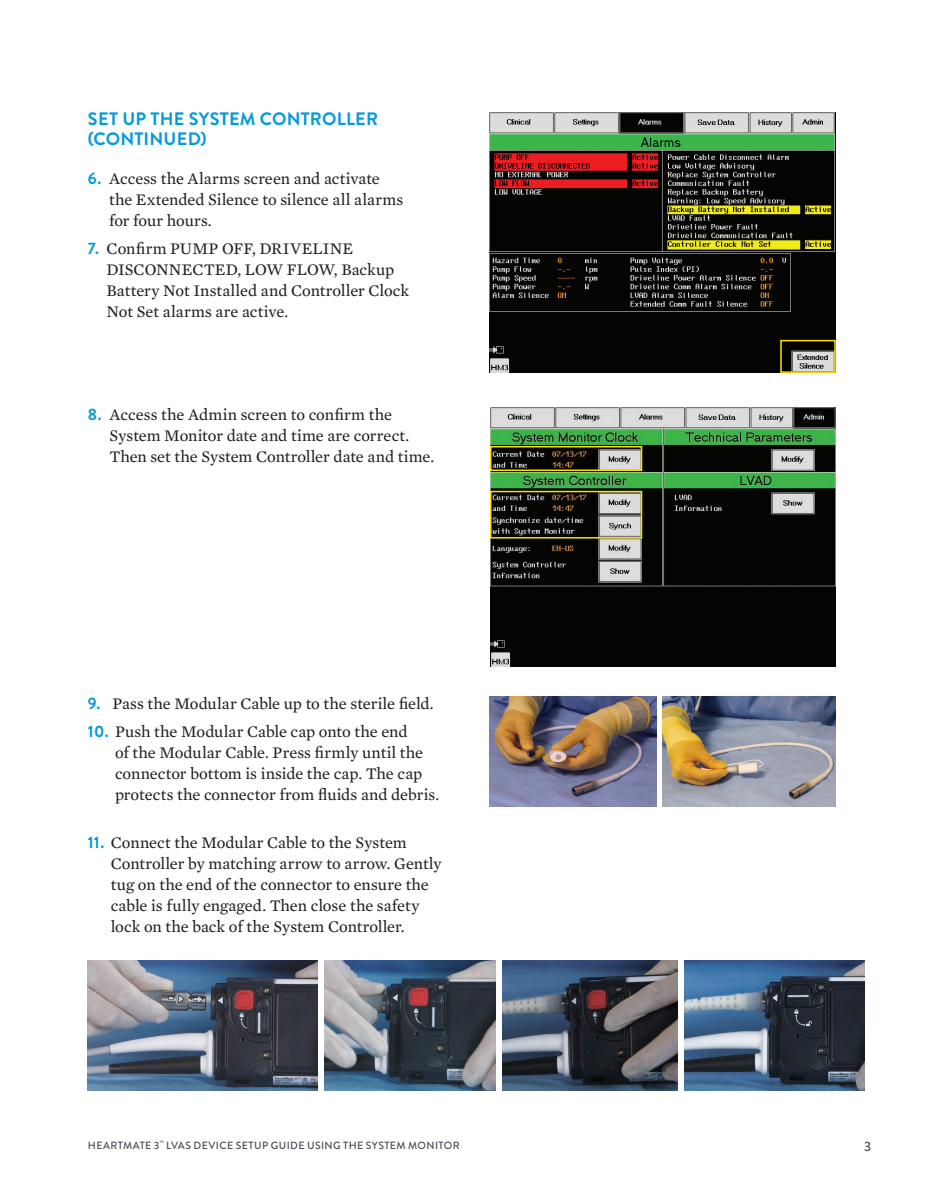
<style>
.page{position:relative;width:932px;height:1202px;background:#fff}
.page>*{position:absolute;margin:0;border:0;box-sizing:border-box;transform-origin:0 0}
.t1{font:700 18px/19.5px "Brandon Grotesque";letter-spacing:.01em;color:#069ad9}
.t2{font:16.5px/21px "Mercury Text G2";color:#231f20}
.t3{font:500 13.5px "Brandon Grotesque";color:#464b54}
.t4{font:500 10.5px "Brandon Grotesque";letter-spacing:.035em;color:#464b54}
.s1{font-family:"Brandon Grotesque";font-weight:700;color:#069ad9}
</style>
<div class="page">
<img style="left:489px;top:696px;width:167px;height:110px">
<img style="left:503px;top:960px;width:174px;height:130px">
<img style="left:88px;top:960px;width:230px;height:130px">
<img style="left:684px;top:960px;width:180px;height:130px">
<img style="left:489px;top:113px;width:347px;height:259px">
<img style="left:490px;top:407px;width:345px;height:260px">
<img style="left:662px;top:696px;width:173px;height:110px">
<img style="left:324px;top:960px;width:172px;height:130px">
<div style="left:490px;top:446px;width:152px;height:25px;border:2px solid #ffdf01"></div>
<div style="left:490px;top:491px;width:152px;height:47px;border:2px solid #ffdf01"></div>
<div style="left:780px;top:340px;width:55px;height:33px;border:2px solid #ffdf01"></div>
<p class="t1" style="left:88px;top:110px;width:292px">SET UP THE SYSTEM CONTROLLER (CONTINUED)</p>
<p class="t2" style="left:109px;top:167px;width:296px;text-indent:-21px"><span class="s1">6.</span> Access the Alarms screen and activate the Extended Silence to silence all alarms for four hours.</p>
<p class="t2" style="left:107px;top:237px;width:304px;text-indent:-19px"><span class="s1">7.</span> Confirm PUMP OFF, DRIVELINE DISCONNECTED, LOW FLOW, Backup Battery Not Installed and Controller Clock Not Set alarms are active.</p>
<p class="t2" style="left:109px;top:403px;width:326px;text-indent:-22px"><span class="s1">8.</span> Access the Admin screen to confirm the<br>System Monitor date and time are correct.<br>Then set the System Controller date and time.</p>
<p class="t2" style="left:88px;top:692px;width:347px"><span class="s1">9.</span> Pass the Modular Cable up to the sterile field.</p>
<p class="t2" style="left:115px;top:720px;width:326px;text-indent:-27px"><span class="s1">10.</span> Push the Modular Cable cap onto the end<br>of the Modular Cable. Press firmly until the connector bottom is inside the cap. The cap protects the connector from fluids and debris.</p>
<p class="t2" style="left:111px;top:830px;width:332px;text-indent:-23px"><span class="s1">11.</span> Connect the Modular Cable to the System Controller by matching arrow to arrow. Gently tug on the end of the connector to ensure the cable is fully engaged. Then close the safety lock on the back of the System Controller.</p>
<p class="t4" style="left:88px;top:1137px;width:373px">HEARTMATE 3<sup>™</sup> LVAS DEVICE SETUP GUIDE USING THE SYSTEM MONITOR</p>
<p class="t3" style="left:864px;top:1136px;width:9px">3</p>
</div>
